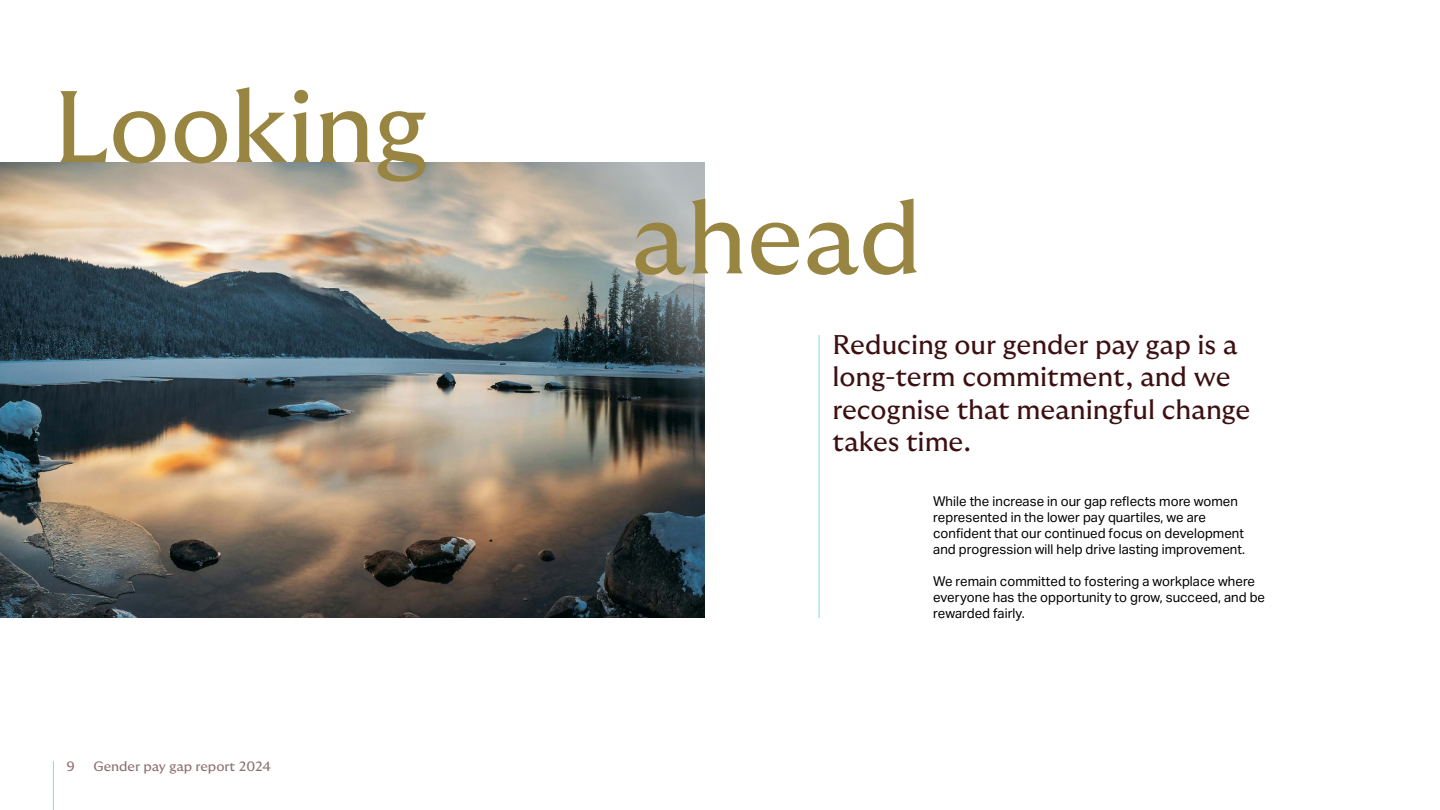
<style>
.page{position:relative;width:1440px;height:810px;background:#fff}
.page>*{position:absolute;margin:0;border:0;box-sizing:border-box;transform-origin:0 0}
.t1{font:101.25px "GT Ultra Median";color:#998542}
.t2{font:27px/32.4px "GT Ultra Median";color:#3c0f11}
.t3{font:13.5px/16.2px "Aktiv Grotesk";color:#000}
.t4{font:13.5px "GT Ultra Median";letter-spacing:-.005em;color:#8a6f70}
</style>
<div class="page">
<hr style="left:53px;top:761px;width:1px;height:49px;background:#7ce0d3">
<img style="left:0;top:162px;width:705px;height:456px">
<hr style="left:819px;top:335px;width:1px;height:283px;background:#7ce0d3">
<h1 class="t1" style="left:53px;top:71px;width:376px">Looking</h1>
<p class="t4" style="left:67px;top:759px;width:10px">9</p>
<p class="t4" style="left:94px;top:759px;width:179px">Gender pay gap report 2024</p>
<h1 class="t1" style="left:631px;top:182px;width:293px">ahead</h1>
<h2 class="t2" style="left:833px;top:329px;width:419px">Reducing our gender pay gap is a long-term commitment, and we recognise that meaningful change takes time.</h2>
<p class="t3" style="left:933px;top:493px;width:313px">While the increase in our gap reflects more women represented in the lower pay quartiles, we are confident that our continued focus on development and progression will help drive lasting improvement.</p>
<p class="t3" style="left:933px;top:573px;width:333px">We remain committed to fostering a workplace where everyone has the opportunity to grow, succeed, and be rewarded fairly.</p>
</div>
